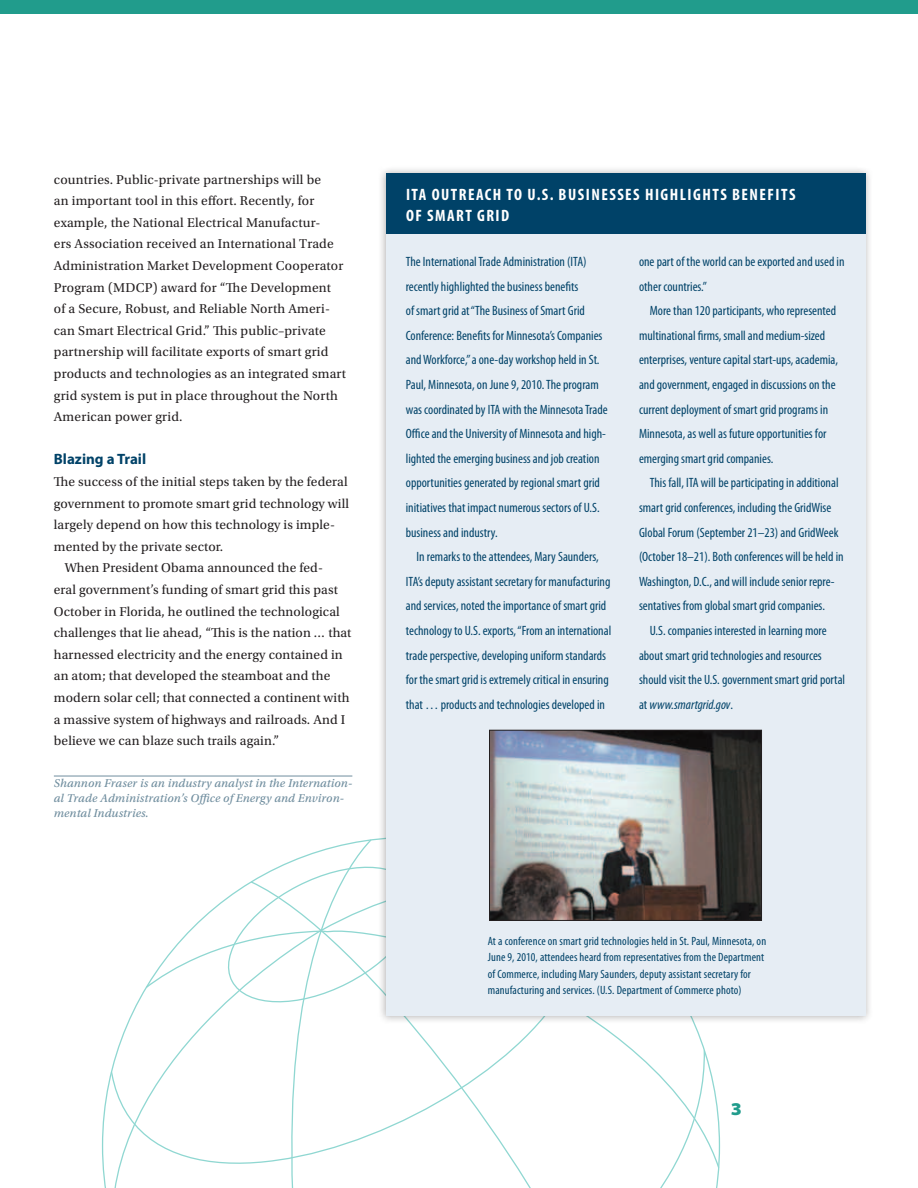
<style>
.page{position:relative;width:918px;height:1188px;background:#fff}
.page>*{position:absolute;margin:0;border:0;box-sizing:border-box;transform-origin:0 0}
.t1{font:900 semi-expanded 18px "Myriad Pro";color:#219c8c}
.t2{font:700 condensed 16.5px/21px "Myriad Pro";letter-spacing:.09em;color:#fff}
.BODY__Subhead{font:700 15px "Myriad Pro";color:#004268}
.side_bar_body{font:condensed 13.5px/24.6px "Myriad Pro";color:#004268}
.body_first{font:13.5px/21.6px "Utopia Std";letter-spacing:.015em;color:#231f20}
.BODY__Text{font:13.5px/21.6px "Utopia Std";letter-spacing:.01em;color:#231f20}
.t3{font:condensed 12px/16.5px "Myriad Pro";letter-spacing:.01em;color:#004268}
.BODY__End_Credit{font:12px/15px "Utopia Std Capt It";letter-spacing:.01em;color:#6f8d9e}
.s1{font-style:italic}
</style>
<div class="page">
<svg style="left:102px;top:838px;width:618px;height:350px"></svg>
<div style="left:377px;top:165px;width:497px;height:859px;background:#231f20;opacity:.35"></div>
<div style="left:386px;top:174px;width:479px;height:842px;background:#e6edf4"></div>
<hr style="left:54px;top:776px;width:298px;height:1px;background:#6f8d9e">
<div style="left:0;top:0;width:918px;height:14px;background:#219c8c"></div>
<div style="left:386px;top:174px;width:479px;height:60px;background:#004268"></div>
<img style="left:491px;top:732px;width:269px;height:187px">
<div style="left:489px;top:730px;width:273px;height:191px;border:1px solid #231f20"></div>
<p class="body_first" style="left:54px;top:169px;width:294px">countries. Public-private partnerships will be<br>an important tool in this effort. Recently, for example, the National Electrical Manufactur-<br>ers Association received an International Trade Administration Market Development Cooperator Program (MDCP) award for “The Development<br>of a Secure, Robust, and Reliable North Ameri&shy;can Smart Electrical Grid.” This public–private partnership will facilitate exports of smart grid products and technologies as an integrated smart grid system is put in place throughout the North American power grid.</p>
<p class="BODY__Subhead" style="left:54px;top:450px;width:94px">Blazing a Trail</p>
<p class="body_first" style="left:54px;top:471px;width:297px">The success of the initial steps taken by the federal government to promote smart grid technology will largely depend on how this technology is imple&shy;mented by the private sector.</p>
<p class="BODY__Text" style="left:54px;top:557px;width:299px;text-indent:11px">When President Obama announced the fed-<br>eral government’s funding of smart grid this past October in Florida, he outlined the technological challenges that lie ahead, “This is the nation … that harnessed electricity and the energy contained in an atom; that developed the steamboat and the modern solar cell; that connected a continent with a massive system of highways and railroads. And I believe we can blaze such trails again.”</p>
<p class="BODY__End_Credit" style="left:54px;top:776px;width:300px">Shannon Fraser is an industry analyst in the Internation&shy;al Trade Administration’s Office of Energy and Environ&shy;mental Industries.</p>
<p class="t2" style="left:406px;top:184px;width:391px">ITA OUTREACH TO U.S. BUSINESSES HIGHLIGHTS BENEFITS<br>OF SMART GRID</p>
<p class="side_bar_body" style="left:406px;top:249px;width:203px">The International Trade Administration (ITA) recently highlighted the business benefits<br>of smart grid at “The Business of Smart Grid Conference: Benefits for Minnesota’s Companies and Workforce,” a one-day workshop held in St.<br>Paul, Minnesota, on June 9, 2010. The program was coordinated by ITA with the Minnesota Trade Office and the University of Minnesota and high&shy;lighted the emerging business and job creation opportunities generated by regional smart grid initiatives that impact numerous sectors of U.S. business and industry.</p>
<p class="side_bar_body" style="left:406px;top:544px;width:207px;text-align:center">In remarks to the attendees, Mary Saunders,<br>ITA’s deputy assistant secretary for manufacturing and services, noted the importance of smart grid technology to U.S. exports, “From an international trade perspective, developing uniform standards for the smart grid is extremely critical in ensuring that … products and technologies developed in</p>
<p class="side_bar_body" style="left:639px;top:249px;width:207px">one part of the world can be exported and used in other countries.”</p>
<p class="side_bar_body" style="left:639px;top:298px;width:201px;text-indent:11px">More than 120 participants, who represented multinational firms, small and medium-sized enterprises, venture capital start-ups, academia, and government, engaged in discussions on the current deployment of smart grid programs in Minnesota, as well as future opportunities for emerging smart grid companies.</p>
<p class="side_bar_body" style="left:639px;top:471px;width:206px;text-indent:11px">This fall, ITA will be participating in additional smart grid conferences, including the GridWise Global Forum (September 21–23) and GridWeek (October 18–21). Both conferences will be held in Washington, D.C., and will include senior repre&shy;sentatives from global smart grid companies.</p>
<p class="side_bar_body" style="left:639px;top:618px;width:208px;text-indent:11px">U.S. companies interested in learning more about smart grid technologies and resources should visit the U.S. government smart grid portal at <span class="s1">www.smartgrid.gov</span>.</p>
<p class="t3" style="left:488px;top:932px;width:280px">At a conference on smart grid technologies held in St. Paul, Minnesota, on June 9, 2010, attendees heard from representatives from the Department of Commerce, including Mary Saunders, deputy assistant secretary for manufacturing and services. (U.S. Department of Commerce photo)</p>
<h1 class="t1" style="left:731px;top:1099px;width:13px">3</h1>
</div>
